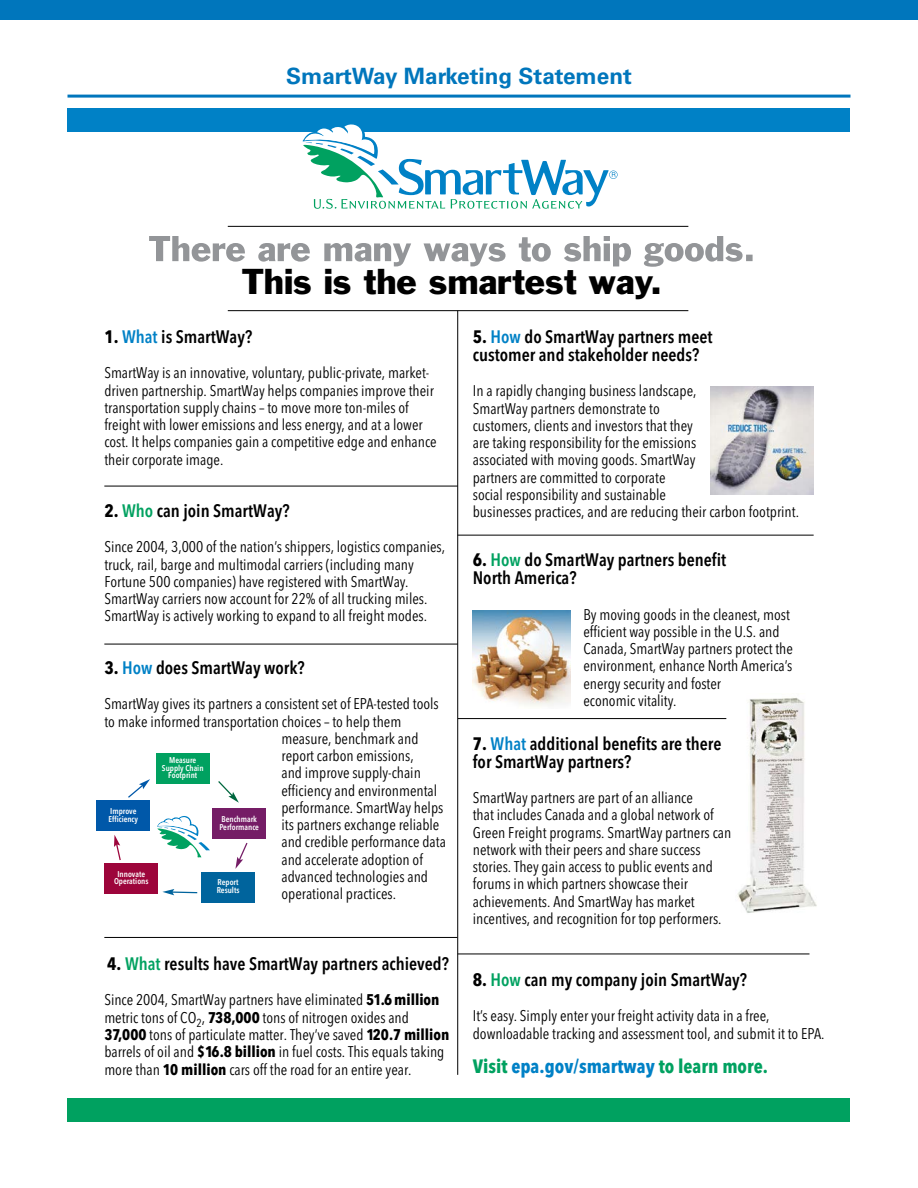
<style>
.page{position:relative;width:918px;height:1188px;background:#fff}
.page>*{position:absolute;margin:0;border:0;box-sizing:border-box;transform-origin:0 0}
.t1{font:33.3px "Franklin Gothic";color:#000}
.Appendix_Document_Ti{font:700 22.5px "Univers LT Std";color:#0076bc}
.t2{font:700 19.2px "Avenir Next Condensed";color:#00a160}
.t3{font:600 17.85px/17.9px "Avenir Next Condensed";color:#000}
.t4{font:15.3px/17.2px "Avenir Next Condensed";color:#000}
.t5{font:600 8.25px/7.6px "Avenir Next Condensed";color:#fff}
.s1{font-weight:700}
.s2{color:#0081c6}
.s3{color:#00a160}
</style>
<div class="page">
<div style="left:0;top:0;width:918px;height:20px;background:#0076bc"></div>
<hr style="left:68px;top:95px;width:782px;height:3px;background:#0076bc">
<svg style="left:149px;top:236px;width:594px;height:31px"></svg>
<hr style="left:228px;top:226px;width:460px;height:1px;background:#000">
<hr style="left:228px;top:310px;width:460px;height:1px;background:#000">
<hr style="left:457px;top:311px;width:1px;height:764px;background:#000">
<img style="left:473px;top:610px;width:98px;height:96px">
<div style="left:68px;top:1098px;width:782px;height:23px;background:#00a160"></div>
<div style="left:68px;top:108px;width:782px;height:23px;background:#0081c6"></div>
<img style="left:737px;top:697px;width:80px;height:216px">
<svg style="left:128px;top:779px;width:22px;height:19px"></svg>
<svg style="left:218px;top:781px;width:21px;height:22px"></svg>
<div style="left:156px;top:753px;width:53px;height:30px;background:#00a160"></div>
<div style="left:105px;top:863px;width:53px;height:30px;background:#9d053b"></div>
<div style="left:97px;top:801px;width:53px;height:30px;background:#0058a9"></div>
<div style="left:213px;top:809px;width:53px;height:30px;background:#751d66"></div>
<svg style="left:235px;top:842px;width:13px;height:27px"></svg>
<svg style="left:162px;top:889px;width:36px;height:6px"></svg>
<div style="left:201px;top:872px;width:54px;height:30px;background:#00649d"></div>
<svg style="left:114px;top:835px;width:7px;height:26px"></svg>
<hr style="left:104px;top:486px;width:354px;height:1px;background:#000">
<hr style="left:104px;top:644px;width:354px;height:1px;background:#000">
<hr style="left:104px;top:937px;width:353px;height:1px;background:#000">
<hr style="left:458px;top:535px;width:356px;height:1px;background:#000">
<hr style="left:458px;top:718px;width:268px;height:1px;background:#000">
<img style="left:711px;top:386px;width:103px;height:109px">
<hr style="left:458px;top:954px;width:351px;height:1px;background:#000">
<svg style="left:157px;top:816px;width:53px;height:41px"></svg>
<svg style="left:303px;top:124px;width:315px;height:85px"></svg>
<p class="Appendix_Document_Ti" style="left:286px;top:63px;width:347px">SmartWay Marketing Statement</p>
<p class="t1" style="left:242px;top:261px;width:422px">This is the smartest way.</p>
<p class="t3" style="left:104px;top:328px;width:149px"><span class="s1">1.</span> <span class="s2">What</span> is SmartWay?</p>
<p class="t4" style="left:104px;top:364px;width:334px">SmartWay is an innovative, voluntary, public-private, market&shy;driven partnership. SmartWay helps companies improve their transportation supply chains – to move more ton-miles of freight with lower emissions and less energy, and at a lower cost. It helps companies gain a competitive edge and enhance their corporate image.</p>
<p class="t3" style="left:473px;top:328px;width:241px"><span class="s1">5.</span> <span class="s2">How</span> do SmartWay partners meet customer and stakeholder needs?</p>
<p class="t4" style="left:473px;top:382px;width:328px">In a rapidly changing business landscape,<br>SmartWay partners demonstrate to<br>customers, clients and investors that they<br>are taking responsibility for the emissions<br>associated with moving goods. SmartWay<br>partners are committed to corporate<br>social responsibility and sustainable<br>businesses practices, and are reducing their carbon footprint.</p>
<p class="t3" style="left:473px;top:551px;width:255px"><span class="s1">6.</span> <span class="s3">How</span> do SmartWay partners benefit<br>North America?</p>
<p class="t4" style="left:583px;top:606px;width:211px">By moving goods in the cleanest, most efficient way possible in the U.S. and Canada, SmartWay partners protect the environment, enhance North America’s energy security and foster<br>economic vitality.</p>
<p class="t3" style="left:473px;top:735px;width:250px"><span class="s1">7.</span> <span class="s2">What</span> additional benefits are there for SmartWay partners?</p>
<p class="t4" style="left:473px;top:789px;width:260px">SmartWay partners are part of an alliance<br>that includes Canada and a global network of Green Freight programs. SmartWay partners can network with their peers and share success stories. They gain access to public events and forums in which partners showcase their achievements. And SmartWay has market incentives, and recognition for top performers.</p>
<p class="t3" style="left:104px;top:502px;width:187px"><span class="s1">2.</span> <span class="s3">Who</span> can join SmartWay?</p>
<p class="t4" style="left:104px;top:538px;width:342px">Since 2004, 3,000 of the nation’s shippers, logistics companies, truck, rail, barge and multimodal carriers (including many Fortune 500 companies) have registered with SmartWay.<br>SmartWay carriers now account for 22% of all trucking miles.<br>SmartWay is actively working to expand to all freight modes.</p>
<p class="t3" style="left:104px;top:659px;width:202px"><span class="s1">3.</span> <span class="s2">How</span> does SmartWay work?</p>
<p class="t4" style="left:104px;top:695px;width:336px">SmartWay gives its partners a consistent set of EPA-tested tools</p>
<p class="t4" style="left:104px;top:713px;width:299px">to make informed transportation choices – to help them</p>
<p class="t4" style="left:281px;top:730px;width:139px">measure, benchmark and</p>
<p class="t4" style="left:281px;top:747px;width:134px">report carbon emissions,</p>
<p class="t4" style="left:281px;top:764px;width:141px">and improve supply-chain</p>
<p class="t4" style="left:281px;top:782px;width:157px">efficiency and environmental</p>
<p class="t4" style="left:281px;top:799px;width:163px">performance. SmartWay helps</p>
<p class="t4" style="left:281px;top:816px;width:159px">its partners exchange reliable</p>
<p class="t4" style="left:281px;top:833px;width:166px">and credible performance data</p>
<p class="t4" style="left:281px;top:851px;width:143px">and accelerate adoption of</p>
<p class="t4" style="left:281px;top:868px;width:148px">advanced technologies and</p>
<p class="t4" style="left:281px;top:885px;width:116px">operational practices.</p>
<p class="t5" style="left:162px;top:756px;width:43px;text-align:center">Measure<br>Supply Chain<br>Footprint</p>
<p class="t5" style="left:109px;top:808px;width:31px">Improve<br>Efficiency</p>
<p class="t5" style="left:219px;top:816px;width:41px">Benchmark<br>Performance</p>
<p class="t5" style="left:114px;top:870px;width:36px;text-align:center">Innovate<br>Operations</p>
<p class="t5" style="left:217px;top:879px;width:24px">Report<br>Results</p>
<p class="t3" style="left:107px;top:955px;width:343px"><span class="s1">4.</span> <span class="s3">What</span> results have SmartWay partners achieved?</p>
<p class="t4" style="left:104px;top:991px;width:347px">Since 2004, SmartWay partners have eliminated <span class="s1">51.6 million </span>metric tons of CO<sub>2</sub>, <span class="s1">738,000</span> tons of nitrogen oxides and <span class="s1">37,000</span> tons of particulate matter. They’ve saved <span class="s1">120.7 million </span>barrels of oil and <span class="s1">$16.8 billion</span> in fuel costs. This equals taking more than <span class="s1">10 million</span> cars off the road for an entire year.</p>
<p class="t3" style="left:473px;top:971px;width:276px"><span class="s1">8.</span> <span class="s3">How</span> can my company join SmartWay?</p>
<p class="t4" style="left:473px;top:1007px;width:353px">It’s easy. Simply enter your freight activity data in a free, downloadable tracking and assessment tool, and submit it to EPA.</p>
<p class="t2" style="left:473px;top:1055px;width:297px">Visit <span class="s2">epa.gov/smartway</span> to learn more.</p>
</div>
